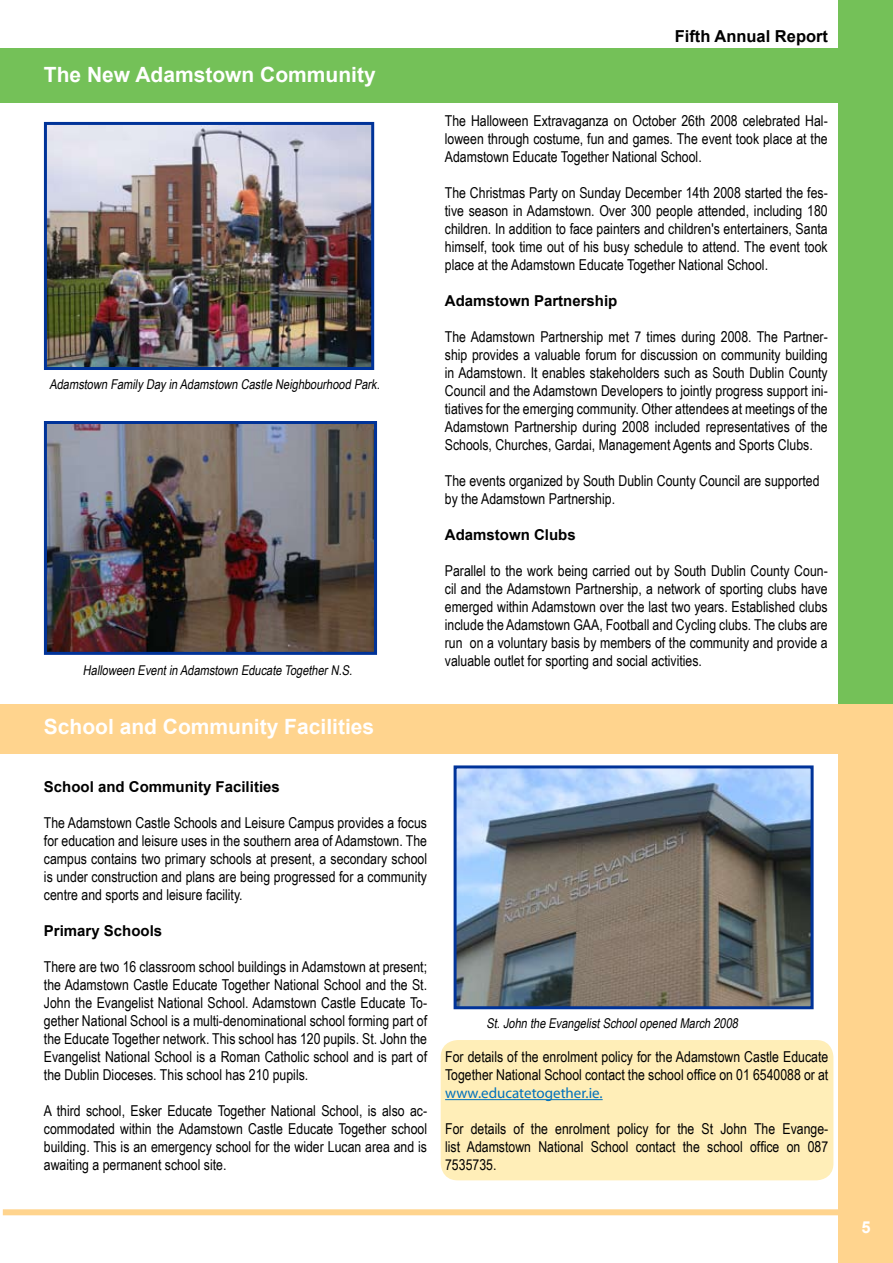
<style>
.page{position:relative;width:893px;height:1263px;background:#fff}
.page>*{position:absolute;margin:0;border:0;box-sizing:border-box;transform-origin:0 0}
.t1{font:700 21px "Arial";color:#fff}
.t2{font:700 16.5px "Arial";color:#000}
.t3{font:700 16.5px "Arial";color:#fff}
.t4{font:15px/18px "Arial Narrow";color:#000;text-align:justify}
.t5{font:700 15px "Arial";color:#000}
.t6{font:15px "Myriad Pro";color:#0071bc}
.t7{font:italic 13.5px "Arial Narrow";color:#000}
</style>
<div class="page">
<div style="left:839px;top:0;width:54px;height:1263px;background:#ffd48e"></div>
<div style="left:3px;top:1209px;width:842px;height:6px;background:#ffd48e"></div>
<div style="left:0;top:49px;width:839px;height:54px;background:#74c158"></div>
<img style="left:48px;top:425px;width:325px;height:226px">
<div style="left:44px;top:421px;width:333px;height:234px;border:3px solid #039"></div>
<img style="left:48px;top:126px;width:322px;height:240px">
<div style="left:44px;top:122px;width:330px;height:248px;border:3px solid #039"></div>
<div style="left:441px;top:1040px;width:392px;height:140px;background:#ffeeb8;border-radius:17px"></div>
<div style="left:0;top:704px;width:893px;height:50px;background:#ffd48e"></div>
<hr style="left:445px;top:1099px;width:158px;height:1px;background:#0071bc">
<img style="left:458px;top:769px;width:352px;height:236px">
<div style="left:454px;top:765px;width:360px;height:244px;border:3px solid #039"></div>
<div style="left:839px;top:0;width:54px;height:703px;background:#74c158"></div>
<h1 class="t1" style="left:44px;top:61px;width:333px">The New Adamstown Community</h1>
<p class="t7" style="left:49px;top:374px;width:335px">Adamstown Family Day in Adamstown Castle Neighbourhood Park.</p>
<p class="t7" style="left:83px;top:661px;width:274px">Halloween Eventin Adamstown Educate TogetherN.S.</p>
<h1 class="t1" style="left:44px;top:713px;width:332px">School and Community Facilities</h1>
<p class="t5" style="left:44px;top:777px;width:237px">School and Community Facilities</p>
<p class="t4" style="left:44px;top:813px;width:385px">The Adamstown Castle Schools and Leisure Campus provides a focus for education and leisure uses in the southern area of Adamstown. The campus contains two primary schools at present, a secondary school is under construction and plans are being progressed for a community centre and sports and leisure facility.</p>
<p class="t5" style="left:44px;top:921px;width:120px">Primary Schools</p>
<p class="t4" style="left:44px;top:957px;width:385px">There are two 16 classroom school buildings in Adamstown at present; the Adamstown Castle Educate Together National School and the St.<br>John the Evangelist National School. Adamstown Castle Educate To&shy;gether National School is a multi-denominational school forming part of the Educate Together network. This school has 120 pupils. St. John the Evangelist National School is a Roman Catholic school and is part of the Dublin Dioceses. This school has 210 pupils.</p>
<p class="t4" style="left:44px;top:1101px;width:385px">A third school, Esker Educate Together National School, is also ac&shy;commodated within the Adamstown Castle Educate Together school building. This is an emergency school for the wider Lucan area and is awaiting a permanent school site.</p>
<p class="t2" style="left:675px;top:26px;width:155px">Fifth Annual Report</p>
<p class="t4" style="left:445px;top:111px;width:384px">The Halloween Extravaganza on October 26th 2008 celebrated Hal&shy;loween through costume, fun and games. The event took place at the Adamstown Educate Together National School.</p>
<p class="t4" style="left:445px;top:183px;width:384px">The Christmas Party on Sunday December 14th 2008 started the fes&shy;tive season in Adamstown. Over 300 people attended, including 180 children. In addition to face painters and children's entertainers, Santa himself, took time out of his busy schedule to attend. The event took place at the Adamstown Educate Together National School.</p>
<p class="t5" style="left:445px;top:291px;width:174px">Adamstown Partnership</p>
<p class="t4" style="left:445px;top:327px;width:384px">The Adamstown Partnership met 7 times during 2008. The Partner&shy;ship provides a valuable forum for discussion on community building in Adamstown. It enables stakeholders such as South Dublin County Council and the Adamstown Developers to jointly progress support ini&shy;tiatives for the emerging community. Other attendees at meetings of the Adamstown Partnership during 2008 included representatives of the Schools, Churches, Gardai, Management Agents and Sports Clubs.</p>
<p class="t4" style="left:445px;top:471px;width:376px">The events organized by South Dublin County Council are supported by the Adamstown Partnership.</p>
<p class="t5" style="left:445px;top:525px;width:132px">Adamstown Clubs</p>
<p class="t4" style="left:445px;top:561px;width:384px">Parallel to the work being carried out by South Dublin County Coun&shy;cil and the Adamstown Partnership, a network of sporting clubs have emerged within Adamstown over the last two years. Established clubs include the Adamstown GAA, Football and Cycling clubs. The clubs are run on a voluntary basis by members of the community and provide a valuable outlet for sporting and social activities.</p>
<p class="t7" style="left:486px;top:1013px;width:256px">St.John the EvangelistSchoolopened March 2008</p>
<p class="t4" style="left:445px;top:1047px;width:385px">For details of the enrolment policy for the Adamstown Castle Educate<br>Together National School contact the school office on 01 6540088 or at</p>
<p class="t6" style="left:445px;top:1084px;width:159px">www.educatetogether.ie.</p>
<p class="t4" style="left:445px;top:1119px;width:385px">For details of the enrolment policy for the St John The Evange&shy;list Adamstown National School contact the school office on 087<br>7535735.</p>
<p class="t3" style="left:861px;top:1217px;width:11px">5</p>
</div>
